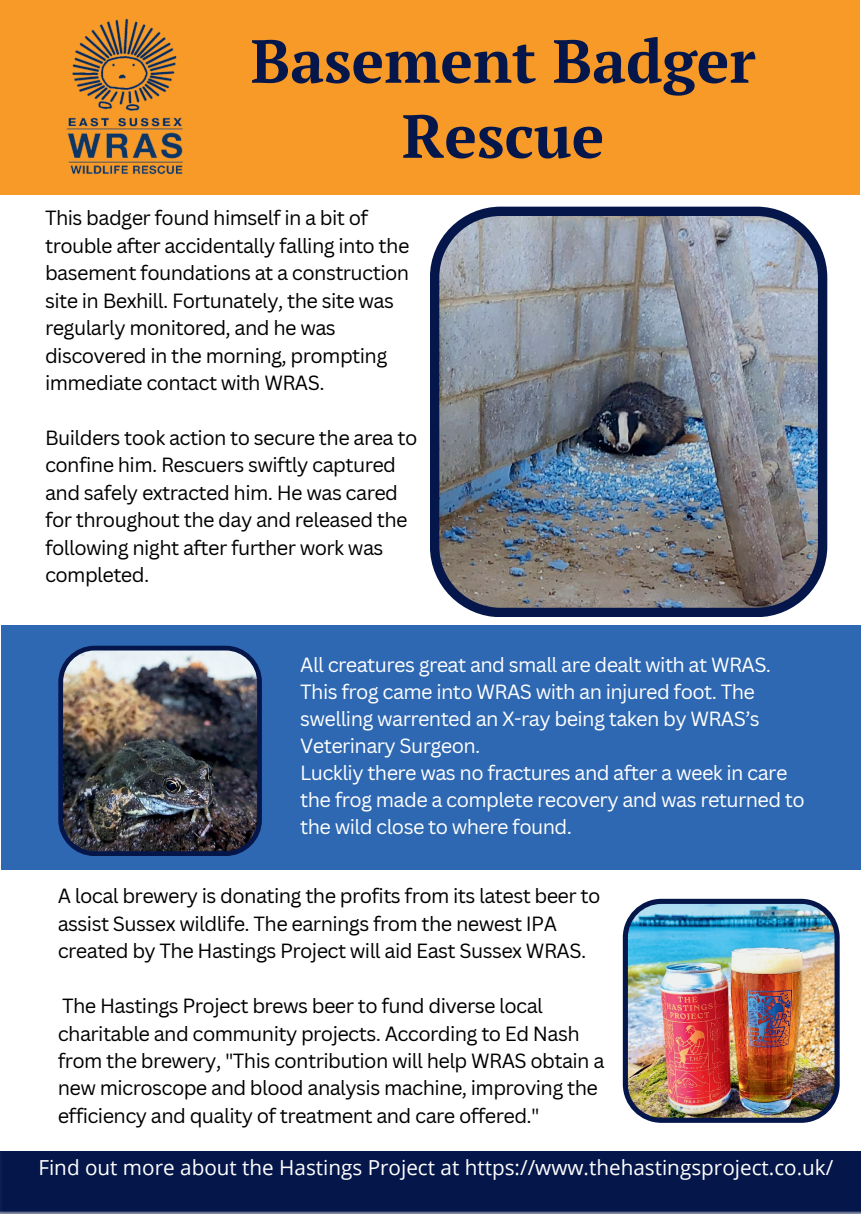
<style>
.page{position:relative;width:861px;height:1214px;background:#fff}
.page>*{position:absolute;margin:0;border:0;box-sizing:border-box;transform-origin:0 0}
.t1{font:700 60.8px/75px "PT Serif";color:#05174a;text-align:center}
.t2{font:20.8px "Open Sans";color:#fff}
.t3{font:20px/27.4px "Canva Sans";letter-spacing:-.03em;color:#000}
.t4{font:20px/27px "Canva Sans";letter-spacing:-.03em;color:#fff}
</style>
<div class="page">
<div style="left:1px;top:1151px;width:859px;height:62px;background:#05174a"></div>
<div style="left:0;top:0;width:860px;height:195px;background:#f79a28"></div>
<img style="left:66px;top:18px;width:117px;height:157px">
<img style="left:430px;top:207px;width:397px;height:410px">
<div style="left:1px;top:625px;width:860px;height:245px;background:#2e68b2"></div>
<img style="left:58px;top:645px;width:204px;height:211px">
<img style="left:623px;top:898px;width:217px;height:224px">
<h1 class="t1" style="left:251px;top:23px;width:506px">Basement Badger<br>Rescue</h1>
<p class="t3" style="left:45px;top:204px;width:366px">This badger found himself in a bit of trouble after accidentally falling into the basement foundations at a construction site in Bexhill. Fortunately, the site was regularly monitored, and he was discovered in the morning, prompting immediate contact with WRAS.</p>
<p class="t3" style="left:45px;top:424px;width:374px">Builders took action to secure the area to confine him. Rescuers swiftly captured and safely extracted him. He was cared for throughout the day and released the following night after further work was completed.</p>
<p class="t4" style="left:300px;top:651px;width:506px">All creatures great and small are dealt with at WRAS.<br>This frog came into WRAS with an injured foot. The swelling warrented an X-ray being taken by WRAS’s Veterinary Surgeon.<br>Luckliy there was no fractures and after a week in care the frog made a complete recovery and was returned to the wild close to where found.</p>
<p class="t3" style="left:58px;top:882px;width:544px">A local brewery is donating the profits from its latest beer to assist Sussex wildlife. The earnings from the newest IPA created by The Hastings Project will aid East Sussex WRAS.</p>
<p class="t3" style="left:58px;top:992px;width:548px">The Hastings Project brews beer to fund diverse local charitable and community projects. According to Ed Nash from the brewery, "This contribution will help WRAS obtain a new microscope and blood analysis machine, improving the efficiency and quality of treatment and care offered."</p>
<p class="t2" style="left:38px;top:1153px;width:796px">Find out more about the Hastings Project at https://www.thehastingsproject.co.uk/</p>
</div>
